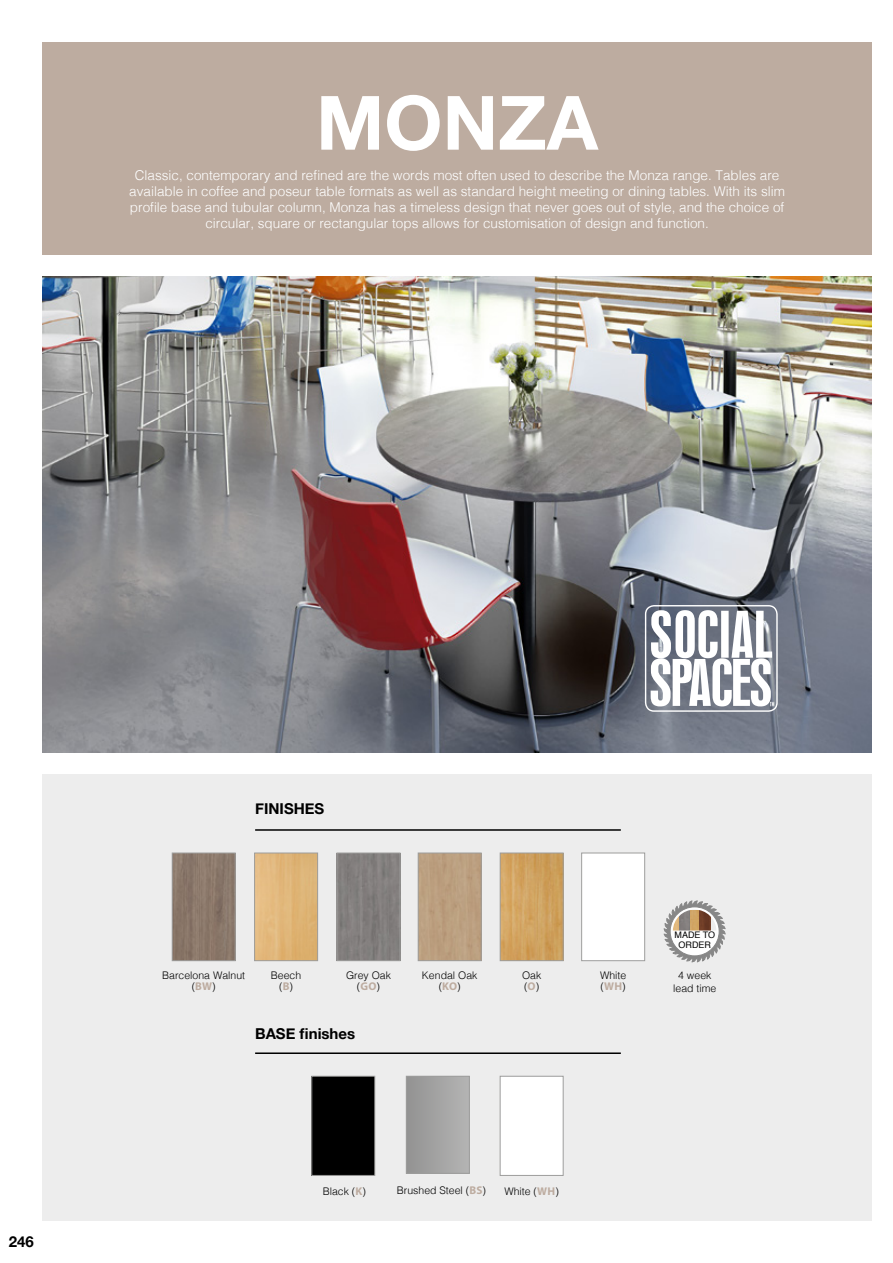
<style>
.page{position:relative;width:893px;height:1263px;background:#fff}
.page>*{position:absolute;margin:0;border:0;box-sizing:border-box;transform-origin:0 0}
.t1{font:700 75px "Helvetica Neue";color:#fff}
.t2{font:700 15px "Helvetica Neue";color:#000}
.t3{font:300 13.5px/16.2px "Helvetica";color:#fff;text-align:center}
.t4{font:300 10.5px/10.5px "Helvetica";color:#000;text-align:center}
.t5{font:9px/9.3px "Helvetica";color:#000;text-align:center}
.s1{font-family:"Myriad Pro";font-weight:700;font-size:11.25px;color:#bdaca0}
</style>
<div class="page">
<div style="left:43px;top:774px;width:829px;height:446px;background:#ededed"></div>
<img style="left:43px;top:276px;width:829px;height:477px">
<div style="left:43px;top:43px;width:829px;height:212px;background:#bdaca0"></div>
<svg style="left:645px;top:605px;width:133px;height:107px"></svg>
<div style="left:406px;top:1076px;width:63px;height:97px;background:linear-gradient(to right,#929292,#b4b4b3)"></div>
<div style="left:406px;top:1076px;width:64px;height:98px;border:1px solid #9d9d9c"></div>
<div style="left:312px;top:1076px;width:63px;height:99px;background:#000"></div>
<div style="left:311px;top:1076px;width:64px;height:100px;border:1px solid #9d9d9c"></div>
<div style="left:500px;top:1076px;width:63px;height:100px;background:#fff;border:1px solid #9d9d9c"></div>
<hr style="left:255px;top:1052px;width:366px;height:2px;background:#000">
<hr style="left:255px;top:829px;width:366px;height:2px;background:#000">
<img style="left:256px;top:855px;width:60px;height:104px">
<div style="left:254px;top:853px;width:64px;height:108px;border:1px solid #9d9d9c"></div>
<div style="left:583px;top:855px;width:60px;height:104px;background:#fff"></div>
<div style="left:581px;top:853px;width:64px;height:108px;border:1px solid #9d9d9c"></div>
<img style="left:339px;top:855px;width:59px;height:104px">
<div style="left:337px;top:853px;width:63px;height:108px;border:1px solid #9d9d9c"></div>
<img style="left:174px;top:855px;width:60px;height:104px">
<div style="left:172px;top:853px;width:64px;height:108px;border:1px solid #9d9d9c"></div>
<img style="left:502px;top:855px;width:60px;height:104px">
<div style="left:500px;top:853px;width:64px;height:108px;border:1px solid #9d9d9c"></div>
<div style="left:418px;top:853px;width:64px;height:108px;border:1px solid #9d9d9c"></div>
<svg style="left:664px;top:900px;width:61px;height:63px"></svg>
<h1 class="t1" style="left:316px;top:64px;width:283px">MONZA</h1>
<p class="t3" style="left:129px;top:166px;width:657px">Classic, contemporary and refined are the words most often used to describe the Monza range. Tables are available in coffee and poseur table formats as well as standard height meeting or dining tables. With its slim profile base and tubular column, Monza has a timeless design that never goes out of style, and the choice of circular, square or rectangular tops allows for customisation of design and function.</p>
<p class="t2" style="left:9px;top:1230px;width:27px">246</p>
<p class="t2" style="left:255px;top:797px;width:71px">FINISHES</p>
<p class="t5" style="left:674px;top:931px;width:42px">MADE TO<br>ORDER</p>
<p class="t4" style="left:162px;top:969px;width:84px">Barcelona Walnut (<span class="s1">BW</span>)</p>
<p class="t4" style="left:422px;top:969px;width:57px">Kendal Oak (<span class="s1">KO</span>)</p>
<p class="t4" style="left:673px;top:968px;width:45px;line-height:12.6px">4 week lead time</p>
<p class="t4" style="left:271px;top:969px;width:32px">Beech (<span class="s1">B</span>)</p>
<p class="t4" style="left:522px;top:969px;width:21px;text-align:left">Oak (<span class="s1">O</span>)</p>
<p class="t4" style="left:600px;top:969px;width:28px;text-align:left">White (<span class="s1">WH</span>)</p>
<p class="t4" style="left:346px;top:969px;width:46px">Grey Oak (<span class="s1">GO</span>)</p>
<p class="t2" style="left:255px;top:1022px;width:102px">BASE finishes</p>
<p class="t4" style="left:323px;top:1185px;width:45px">Black (<span class="s1">K</span>)</p>
<p class="t4" style="left:397px;top:1184px;width:91px">Brushed Steel (<span class="s1">BS</span>)</p>
<p class="t4" style="left:504px;top:1185px;width:56px">White (<span class="s1">WH</span>)</p>
</div>
